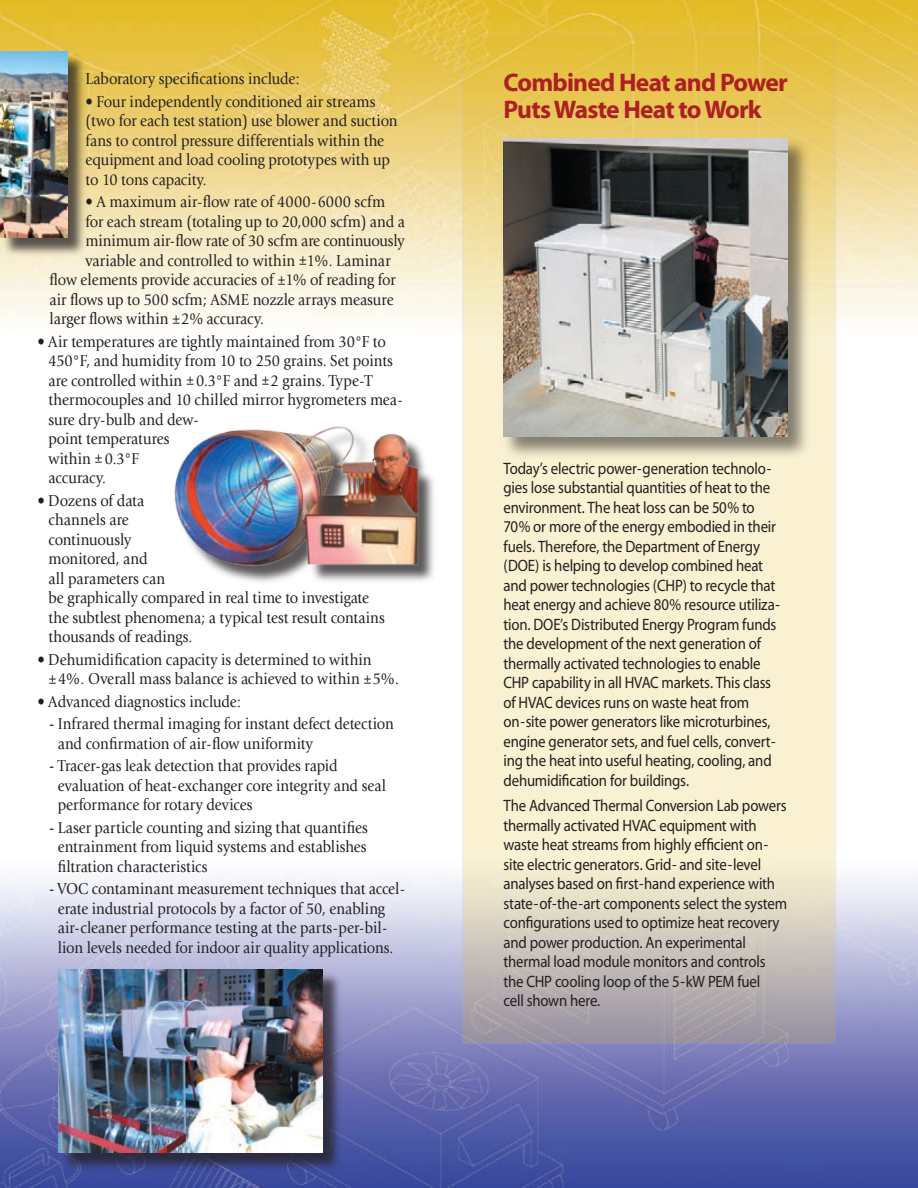
<style>
.page{position:relative;width:918px;height:1188px;background:#fff}
.page>*{position:absolute;margin:0;border:0;box-sizing:border-box;transform-origin:0 0}
.t1{font:700 25.5px/27px "Myriad";letter-spacing:-.03em;color:#ad1f22}
.Body_Text-B{font:16.5px/19.5px "Giovanni";letter-spacing:-.005em;color:#231f20;scale:.9 1}
.Body_Text-B-2{font:16.5px/19.5px "Myriad";letter-spacing:-.01em;color:#231f20;scale:.9 1}
.s1{font-weight:700}
</style>
<div class="page">
<img style="left:0;top:0;width:918px;height:1188px">
<svg style="left:465px;top:39px;width:368px;height:1002px;background:#eadeb8"></svg>
<div style="left:462px;top:36px;width:374px;height:1008px;border:2px solid #b2b7bb"></div>
<div style="left:176px;top:427px;width:262px;height:158px;background:#231f20;opacity:.75"></div>
<img style="left:160px;top:415px;width:266px;height:164px">
<div style="left:60px;top:970px;width:282px;height:202px;background:#231f20;opacity:.75"></div>
<img style="left:58px;top:969px;width:264px;height:183px">
<div style="left:502px;top:136px;width:309px;height:323px;background:#231f20;opacity:.55"></div>
<img style="left:503px;top:138px;width:285px;height:299px">
<div style="left:2px;top:53px;width:86px;height:204px;background:#231f20;opacity:.75"></div>
<img style="left:0;top:52px;width:67px;height:186px">
<p class="Body_Text-B" style="left:86px;top:69px;width:239px">Laboratory specifications include:</p>
<p class="Body_Text-B" style="left:86px;top:92px;width:348px">• Four independently conditioned air streams (two for each test station) use blower and suction fans to control pressure differentials within the equipment and load cooling prototypes with up to 10 tons capacity.</p>
<p class="Body_Text-B" style="left:86px;top:192px;width:357px">• A maximum air-flow rate of 4000-6000 scfm for each stream (totaling up to 20,000 scfm) and a minimum air-flow rate of 30 scfm are continuously variable and controlled to within ±1%. Laminar</p>
<p class="Body_Text-B" style="left:50px;top:270px;width:386px">flow elements provide accuracies of ±1% of reading for air flows up to 500 scfm; ASME nozzle arrays measure larger flows within ±2% accuracy.</p>
<p class="Body_Text-B" style="left:48px;top:332px;width:395px;text-indent:-11px">• Air temperatures are tightly maintained from 30°F to 450°F, and humidity from 10 to 250 grains. Set points are controlled within ±0.3°F and ±2 grains. Type-T thermocouples and 10 chilled mirror hygrometers mea&shy;sure dry-bulb and dew-<br>point temperatures<br>within ±0.3°F<br>accuracy.</p>
<p class="Body_Text-B" style="left:48px;top:491px;width:375px;text-indent:-11px">• Dozens of data<br>channels are<br>continuously<br>monitored, and<br>all parameters can<br>be graphically compared in real time to investigate the subtlest phenomena; a typical test result contains thousands of readings.</p>
<p class="Body_Text-B" style="left:48px;top:650px;width:391px;text-indent:-11px">• Dehumidification capacity is determined to within ±4%. Overall mass balance is achieved to within ±5%.</p>
<p class="Body_Text-B" style="left:37px;top:692px;width:228px">• Advanced diagnostics include:</p>
<p class="Body_Text-B" style="left:58px;top:714px;width:375px;text-indent:-8px"><span class="s1">-</span> Infrared thermal imaging for instant defect detection and confirmation of air-flow uniformity</p>
<p class="Body_Text-B" style="left:58px;top:756px;width:366px;text-indent:-8px"><span class="s1">-</span> Tracer-gas leak detection that provides rapid evaluation of heat-exchanger core integrity and seal performance for rotary devices</p>
<p class="Body_Text-B" style="left:58px;top:818px;width:346px;text-align:justify;text-indent:-8px"><span class="s1">-</span> Laser particle counting and sizing that quantifies entrainment from liquid systems and establishes filtration characteristics</p>
<p class="Body_Text-B" style="left:58px;top:879px;width:387px;text-indent:-8px"><span class="s1">-</span> VOC contaminant measurement techniques that accel&shy;erate industrial protocols by a factor of 50, enabling air-cleaner performance testing at the parts-per-bil&shy;lion levels needed for indoor air quality applications.</p>
<p class="t1" style="left:504px;top:70px;width:286px">Combined Heat and Power<br>Puts Waste Heat to Work</p>
<p class="Body_Text-B-2" style="left:504px;top:459px;width:309px">Today’s electric power-generation technolo&shy;gies lose substantial quantities of heat to the environment. The heat loss can be 50% to 70% or more of the energy embodied in their fuels. Therefore, the Department of Energy (DOE) is helping to develop combined heat and power technologies (CHP) to recycle that heat energy and achieve 80% resource utiliza&shy;tion. DOE’s Distributed Energy Program funds the development of the next generation of thermally activated technologies to enable CHP capability in all HVAC markets. This class of HVAC devices runs on waste heat from on-site power generators like microturbines, engine generator sets, and fuel cells, convert&shy;ing the heat into useful heating, cooling, and dehumidification for buildings.</p>
<p class="Body_Text-B-2" style="left:504px;top:797px;width:317px">The Advanced Thermal Conversion Lab powers thermally activated HVAC equipment with waste heat streams from highly efficient on&shy;site electric generators. Grid- and site-level analyses based on first-hand experience with state-of-the-art components select the system configurations used to optimize heat recovery and power production. An experimental thermal load module monitors and controls the CHP cooling loop of the 5-kW PEM fuel<br>cell shown here.</p>
</div>
